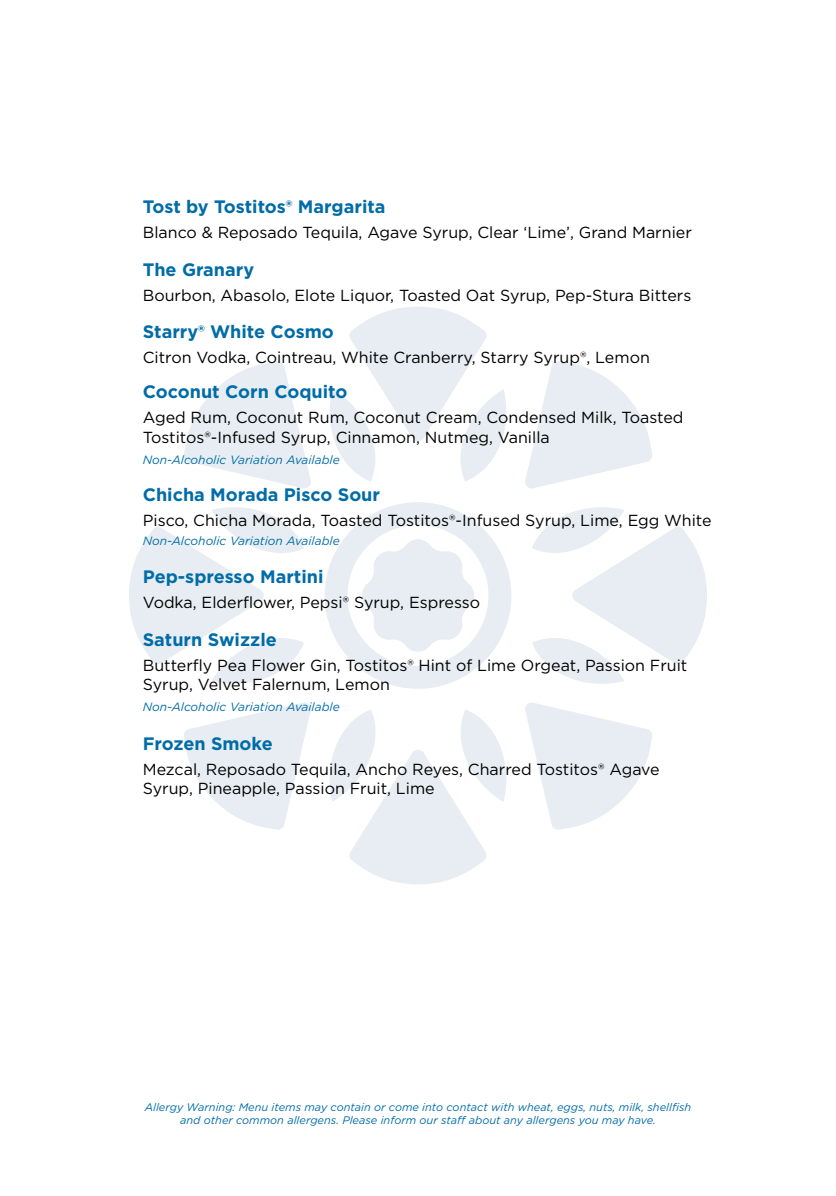
<style>
.page{position:relative;width:836px;height:1196px;background:#fff}
.page>*{position:absolute;margin:0;border:0;box-sizing:border-box;transform-origin:0 0}
.t1{font:700 18px "Gotham";color:#006ca8}
.t2{font:16px/19.2px "Gotham";color:#000}
.t3{font:italic 12px "Gotham";color:#006ca8}
.t4{font:italic 11px/13.2px "Gotham";color:#006ca8;text-align:center}
</style>
<div class="page">
<svg style="left:325px;top:502px;width:186px;height:186px"></svg>
<svg style="left:184px;top:702px;width:127px;height:127px"></svg>
<svg style="left:525px;top:702px;width:127px;height:127px"></svg>
<svg style="left:525px;top:361px;width:127px;height:127px"></svg>
<svg style="left:184px;top:361px;width:127px;height:127px"></svg>
<svg style="left:129px;top:507px;width:175px;height:176px"></svg>
<svg style="left:532px;top:507px;width:174px;height:176px"></svg>
<svg style="left:330px;top:307px;width:176px;height:174px"></svg>
<svg style="left:330px;top:709px;width:176px;height:175px"></svg>
<p class="t1" style="left:143px;top:194px;width:244px">Tost by Tostitos® Margarita</p>
<p class="t2" style="left:143px;top:222px;width:550px">Blanco &amp; Reposado Tequila, Agave Syrup, Clear ‘Lime’, Grand Marnier</p>
<p class="t1" style="left:143px;top:258px;width:113px">The Granary</p>
<p class="t2" style="left:143px;top:286px;width:550px">Bourbon, Abasolo, Elote Liquor, Toasted Oat Syrup, Pep-Stura Bitters</p>
<p class="t1" style="left:143px;top:319px;width:192px">Starry® White Cosmo</p>
<p class="t2" style="left:143px;top:347px;width:508px">Citron Vodka, Cointreau, White Cranberry, Starry Syrup®, Lemon</p>
<p class="t1" style="left:143px;top:380px;width:206px">Coconut Corn Coquito</p>
<p class="t2" style="left:143px;top:408px;width:542px">Aged Rum, Coconut Rum, Coconut Cream, Condensed Milk, Toasted<br>Tostitos®-Infused Syrup, Cinnamon, Nutmeg, Vanilla</p>
<p class="t3" style="left:143px;top:452px;width:198px">Non-Alcoholic Variation Available</p>
<p class="t1" style="left:143px;top:482px;width:239px">Chicha Morada Pisco Sour</p>
<p class="t2" style="left:143px;top:510px;width:570px">Pisco, Chicha Morada, Toasted Tostitos®-Infused Syrup, Lime, Egg White</p>
<p class="t3" style="left:143px;top:533px;width:198px">Non-Alcoholic Variation Available</p>
<p class="t1" style="left:143px;top:564px;width:182px">Pep-spresso Martini</p>
<p class="t2" style="left:143px;top:592px;width:339px">Vodka, Elderflower, Pepsi® Syrup, Espresso</p>
<p class="t1" style="left:143px;top:627px;width:135px">Saturn Swizzle</p>
<p class="t2" style="left:143px;top:655px;width:546px">Butterfly Pea Flower Gin, Tostitos® Hint of Lime Orgeat, Passion Fruit<br>Syrup, Velvet Falernum, Lemon</p>
<p class="t3" style="left:143px;top:699px;width:198px">Non-Alcoholic Variation Available</p>
<p class="t1" style="left:143px;top:731px;width:131px">Frozen Smoke</p>
<p class="t2" style="left:143px;top:759px;width:518px">Mezcal, Reposado Tequila, Ancho Reyes, Charred Tostitos® Agave<br>Syrup, Pineapple, Passion Fruit, Lime</p>
<p class="t4" style="left:145px;top:1099px;width:548px">Allergy Warning: Menu items may contain or come into contact with wheat, eggs, nuts, milk, shellfish and other common allergens. Please inform our staff about any allergens you may have.</p>
</div>
